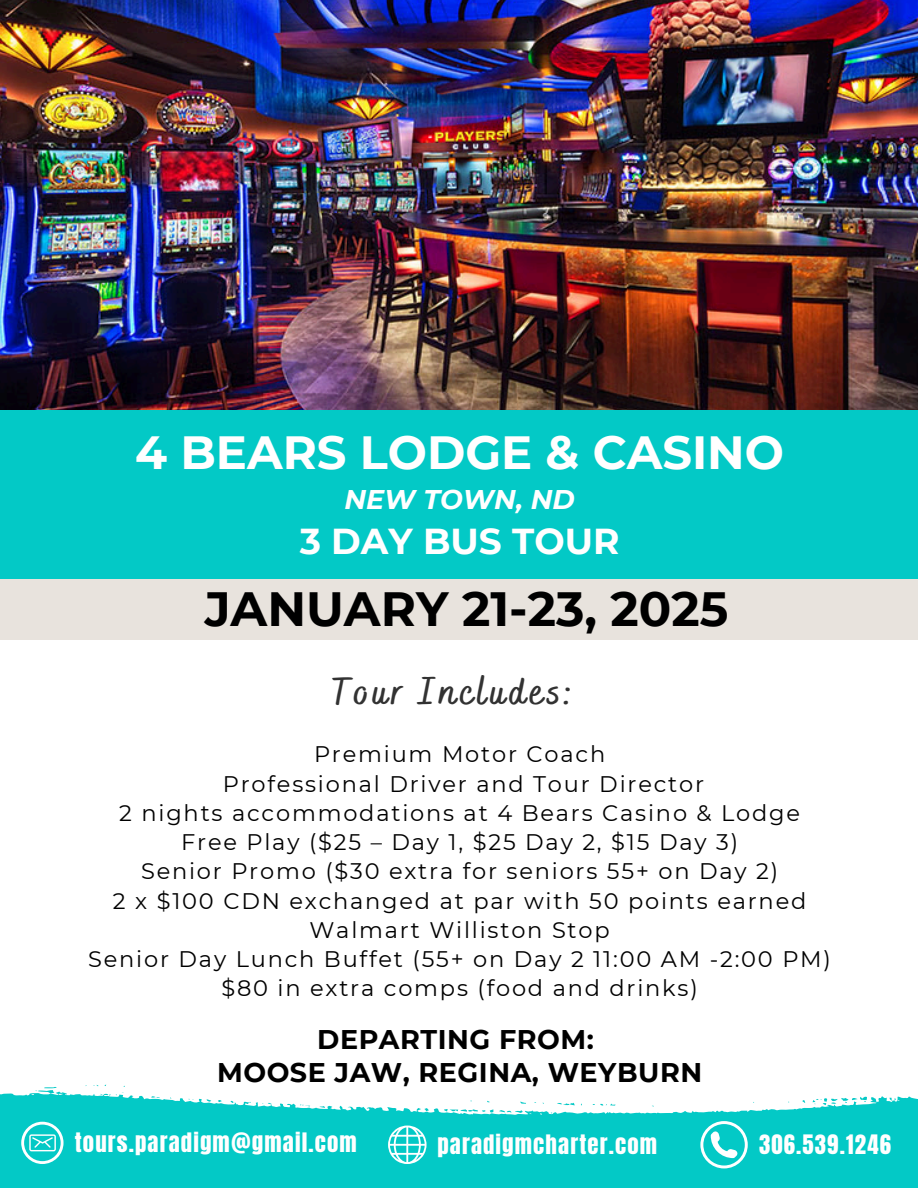
<style>
.page{position:relative;width:918px;height:1188px;background:#fff}
.page>*{position:absolute;margin:0;border:0;box-sizing:border-box;transform-origin:0 0}
.t1{font:700 48px "Montserrat";color:#000}
.t2{font:700 46.5px "Montserrat";color:#fff}
.t3{font:700 39px "Bakerie Smooth";letter-spacing:.1em;color:#323232}
.t4{font:700 36px "Montserrat";color:#fff}
.t5{font:700 27px/32.7px "Montserrat";letter-spacing:.02em;color:#000;text-align:center}
.t6{font:italic 700 27px "Montserrat";color:#fff}
.t7{font:22.8px "Anton";letter-spacing:.05em;color:#fff}
.t8{font:22.5px "Montserrat";letter-spacing:.08em;color:#000}
</style>
<div class="page">
<img style="left:0;top:0;width:918px;height:410px">
<svg style="left:0;top:1092px;width:918px;height:96px;fill:#03c9c6"></svg>
<svg style="left:417px;top:1108px;width:12px;height:3px"></svg>
<svg style="left:520px;top:1101px;width:6px;height:3px"></svg>
<svg style="left:207px;top:1099px;width:4px;height:3px"></svg>
<svg style="left:319px;top:1106px;width:6px;height:2px"></svg>
<svg style="left:499px;top:1110px;width:24px;height:3px"></svg>
<svg style="left:444px;top:1109px;width:49px;height:4px"></svg>
<svg style="left:151px;top:1096px;width:9px;height:2px"></svg>
<svg style="left:890px;top:1098px;width:6px;height:4px"></svg>
<svg style="left:557px;top:1102px;width:25px;height:4px"></svg>
<svg style="left:35px;top:1087px;width:22px;height:7px"></svg>
<svg style="left:300px;top:1105px;width:10px;height:2px"></svg>
<svg style="left:262px;top:1102px;width:10px;height:3px"></svg>
<svg style="left:592px;top:1103px;width:23px;height:3px"></svg>
<svg style="left:109px;top:1093px;width:15px;height:3px"></svg>
<svg style="left:813px;top:1096px;width:54px;height:9px"></svg>
<div style="left:0;top:410px;width:918px;height:174px;background:#03c9c6"></div>
<div style="left:0;top:579px;width:918px;height:60px;background:#e8e3dd"></div>
<svg style="left:700px;top:1121px;width:48px;height:47px"></svg>
<svg style="left:388px;top:1126px;width:38px;height:38px"></svg>
<svg style="left:21px;top:1122px;width:43px;height:42px"></svg>
<h3 class="t2" style="left:135px;top:424px;width:650px">4 BEARS LODGE &amp; CASINO</h3>
<p class="t6" style="left:344px;top:483px;width:232px">NEW TOWN, ND</p>
<p class="t4" style="left:300px;top:519px;width:321px">3 DAY BUS TOUR</p>
<h1 class="t1" style="left:205px;top:579px;width:525px">JANUARY 21-23, 2025</h1>
<p class="t3" style="left:332px;top:669px;width:242px">Tour Includes:</p>
<p class="t8" style="left:314px;top:740px;width:293px">Premium Motor Coach</p>
<p class="t8" style="left:223px;top:770px;width:483px">Professional Driver and Tour Director</p>
<p class="t8" style="left:119px;top:799px;width:682px">2 nights accommodations at 4 Bears Casino &amp; Lodge</p>
<p class="t8" style="left:181px;top:828px;width:558px">Free Play ($25 – Day 1, $25 Day 2, $15 Day 3)</p>
<p class="t8" style="left:141px;top:857px;width:639px">Senior Promo ($30 extra for seniors 55+ on Day 2)</p>
<p class="t8" style="left:113px;top:887px;width:695px">2 x $100 CDN exchanged at par with 50 points earned</p>
<p class="t8" style="left:310px;top:916px;width:302px">Walmart Williston Stop</p>
<p class="t8" style="left:88px;top:945px;width:744px">Senior Day Lunch Buffet (55+ on Day 2 11:00 AM -2:00 PM)</p>
<h4 class="t8" style="left:221px;top:974px;width:478px">$80 in extra comps (food and drinks)</h4>
<p class="t5" style="left:217px;top:1023px;width:487px">DEPARTING FROM:<br>MOOSE JAW, REGINA, WEYBURN</p>
<h1 class="t7" style="left:75px;top:1126px;width:284px">tours.paradigm@gmail.com</h1>
<h2 class="t7" style="left:437px;top:1128px;width:221px">paradigmcharter.com</h2>
<h4 class="t7" style="left:759px;top:1128px;width:133px">306.539.1246</h4>
</div>
